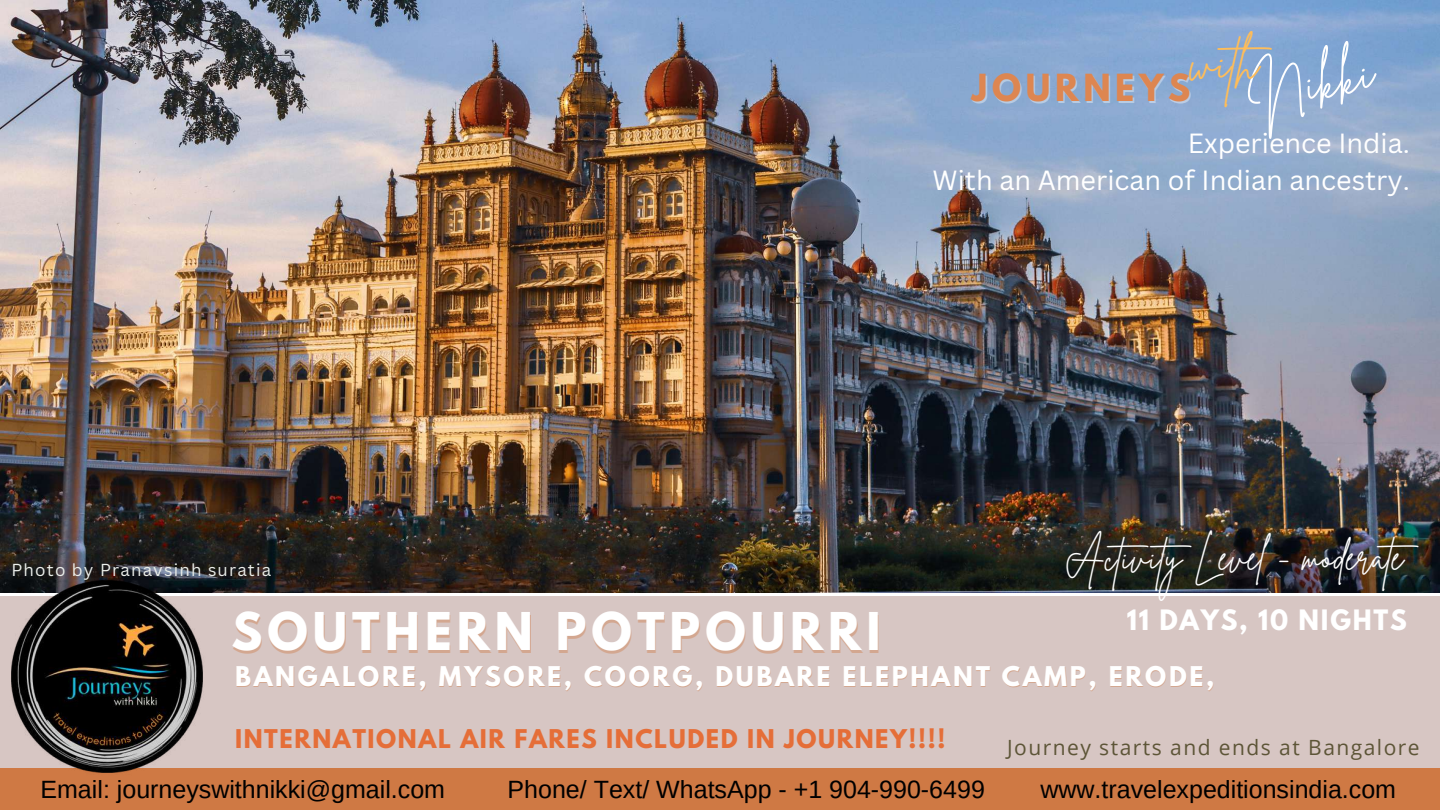
<style>
.page{position:relative;width:1440px;height:810px;background:#fff}
.page>*{position:absolute;margin:0;border:0;box-sizing:border-box;transform-origin:0 0}
.t1{font:52.1px "Brittany Signature";color:#fff}
.t2{font:48.5px "Brittany Signature";color:#ffbd59}
.t3{font:700 46.1px "League Spartan";letter-spacing:.11em;color:#fff}
.t4{font:37.1px "Brittany Signature";letter-spacing:.01em;color:#fff}
.t5{font:700 33.1px "League Spartan";letter-spacing:.14em;color:#dd8651}
.t6{font:27px/37.5px "Canva Sans";color:#fff;text-align:right}
.t7{font:25px "Arimo";color:#000}
.t8{font:700 24.9px "League Spartan";letter-spacing:.07em;color:#fff}
.t9{font:700 24.1px "League Spartan";letter-spacing:.11em;color:#fff}
.t10{font:700 22.9px "League Spartan";letter-spacing:.07em;color:#e56e38}
.t11{font:21px "Open Sans";letter-spacing:.07em;color:#5d5537}
.t12{font:16.9px "Canva Sans";letter-spacing:.07em;color:#ecefeb}
</style>
<div class="page">
<div style="left:0;top:596px;width:1440px;height:214px;background:#d7c6c3"></div>
<div style="left:0;top:768px;width:1440px;height:42px;background:#cf7944"></div>
<img style="left:0;top:0;width:1440px;height:592px">
<img style="left:0;top:570px;width:214px;height:203px">
<p class="t12" style="left:11px;top:558px;width:261px">Photo by Pranavsinh suratia</p>
<h2 class="t2" style="left:1190px;top:31px;width:97px">with</h2>
<h1 class="t1" style="left:1242px;top:61px;width:129px;rotate:-11deg">Nikki</h1>
<h3 class="t5" style="left:972px;top:72px;width:220px">JOURNEYS</h3>
<p class="t6" style="left:933px;top:124px;width:479px">Experience India.<br>With an American of Indian ancestry.</p>
<h3 class="t4" style="left:1065px;top:532px;width:366px">Activity Level - moderate</h3>
<h3 class="t3" style="left:231px;top:609px;width:651px">SOUTHERN POTPOURRI</h3>
<p class="t8" style="left:1127px;top:608px;width:281px">11 DAYS, 10 NIGHTS</p>
<p class="t9" style="left:235px;top:664px;width:981px">BANGALORE, MYSORE, COORG, DUBARE ELEPHANT CAMP, ERODE,</p>
<p class="t10" style="left:235px;top:728px;width:712px">INTERNATIONAL AIR FARES INCLUDED IN JOURNEY!!!!</p>
<p class="t11" style="left:1007px;top:732px;width:414px">Journey starts and ends at Bangalore</p>
<p class="t7" style="left:40px;top:775px;width:406px">Email: journeyswithnikki@gmail.com</p>
<p class="t7" style="left:508px;top:775px;width:479px">Phone/ Text/ WhatsApp - +1 904-990-6499</p>
<p class="t7" style="left:1040px;top:775px;width:357px">www.travelexpeditionsindia.com</p>
</div>
